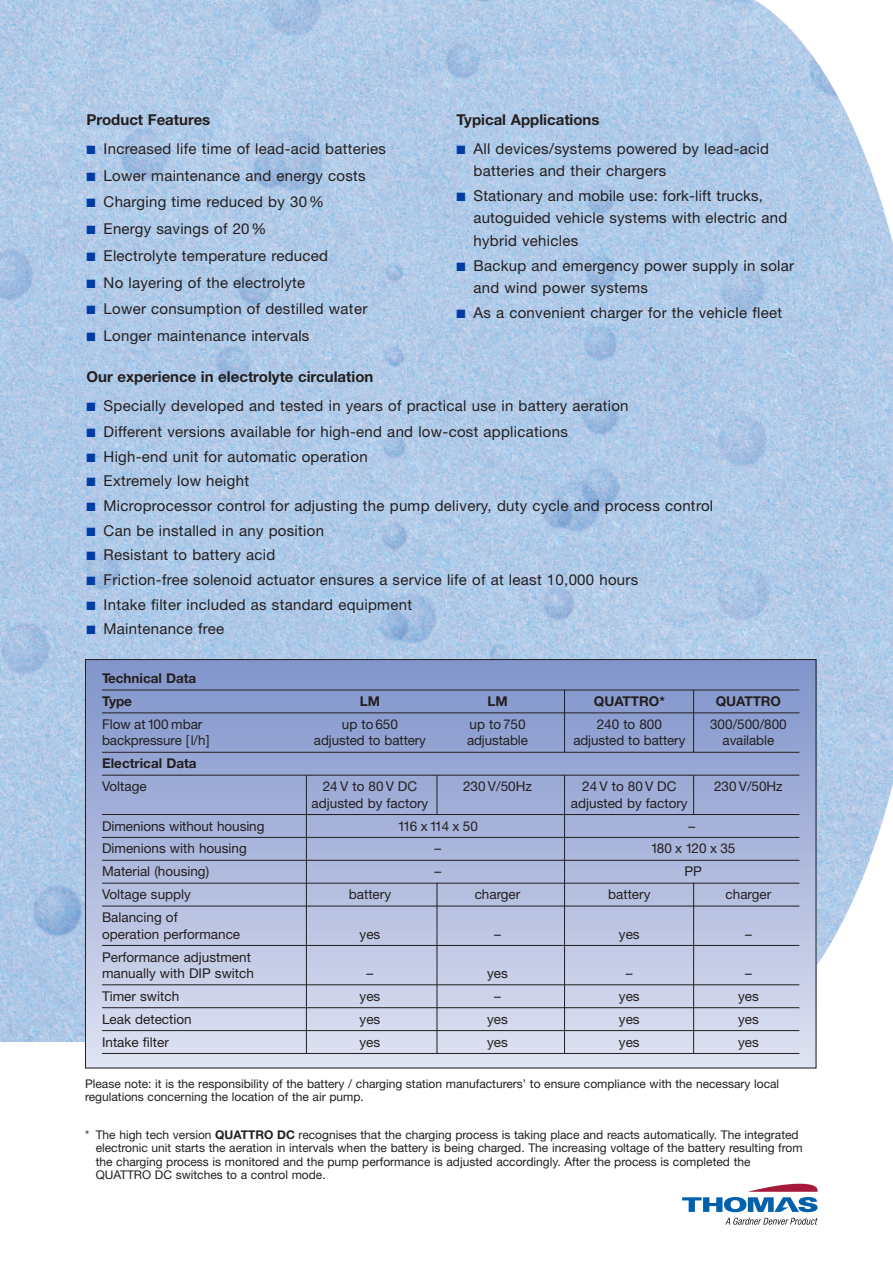
<style>
.page{position:relative;width:893px;height:1263px;background:#fff}
.page>*{position:absolute;margin:0;border:0;box-sizing:border-box;transform-origin:0 0}
.t1{font:15px/22.5px "Helvetica Neue";letter-spacing:.02em;color:#231f20}
.t2{font:700 15px "Helvetica Neue";color:#231f20}
.t3{font:13.5px/16.5px "Helvetica Neue";color:#231f20}
.t4{font:700 13.5px/23px "Helvetica Neue";color:#231f20}
.t5{font:13.5px "Helvetica Neue";letter-spacing:-.055em;color:#231f20}
.t6{font:12px/13.5px "Helvetica Neue";color:#231f20}
.s1{color:#003ca4}
.s2{font-weight:700}
</style>
<div class="page">
<img style="left:0;top:0;width:698px;height:1042px">
<svg style="left:698px;top:0;width:195px;height:1044px;background:#b9d0ea"></svg>
<svg style="left:87px;top:661px;width:727px;height:405px;background:#adb8db"></svg>
<hr style="left:102px;top:689px;width:697px;height:1px;background:#231f20">
<hr style="left:102px;top:712px;width:697px;height:1px;background:#231f20">
<hr style="left:102px;top:752px;width:697px;height:1px;background:#231f20">
<hr style="left:102px;top:775px;width:697px;height:1px;background:#231f20">
<hr style="left:102px;top:814px;width:697px;height:1px;background:#231f20">
<hr style="left:102px;top:837px;width:697px;height:1px;background:#231f20">
<hr style="left:102px;top:860px;width:697px;height:1px;background:#231f20">
<hr style="left:102px;top:883px;width:697px;height:1px;background:#231f20">
<hr style="left:102px;top:906px;width:697px;height:1px;background:#231f20">
<hr style="left:102px;top:945px;width:697px;height:1px;background:#231f20">
<hr style="left:102px;top:984px;width:697px;height:1px;background:#231f20">
<hr style="left:102px;top:1007px;width:697px;height:1px;background:#231f20">
<hr style="left:102px;top:1030px;width:697px;height:1px;background:#231f20">
<hr style="left:102px;top:1053px;width:697px;height:1px;background:#231f20">
<hr style="left:306px;top:775px;width:1px;height:278px;background:#231f20">
<hr style="left:437px;top:883px;width:1px;height:170px;background:#231f20">
<hr style="left:437px;top:775px;width:1px;height:39px;background:#231f20">
<hr style="left:564px;top:775px;width:1px;height:278px;background:#231f20">
<hr style="left:564px;top:690px;width:1px;height:62px;background:#231f20">
<hr style="left:693px;top:883px;width:1px;height:170px;background:#231f20">
<hr style="left:693px;top:775px;width:1px;height:40px;background:#231f20">
<hr style="left:693px;top:690px;width:1px;height:62px;background:#231f20">
<svg style="left:725px;top:1218px;width:93px;height:7px"></svg>
<svg style="left:682px;top:1184px;width:136px;height:28px"></svg>
<p class="t2" style="left:87px;top:114px;width:125px">Product Features</p>
<p class="t1" style="left:87px;top:139px;width:301px"><span class="s1">■</span> Increased life time of lead-acid batteries</p>
<p class="t1" style="left:87px;top:165px;width:281px"><span class="s1">■</span> Lower maintenance and energy costs</p>
<p class="t1" style="left:87px;top:192px;width:239px"><span class="s1">■</span> Charging time reduced by 30%</p>
<p class="t1" style="left:87px;top:219px;width:182px"><span class="s1">■</span> Energy savings of 20%</p>
<p class="t1" style="left:87px;top:246px;width:243px"><span class="s1">■</span> Electrolyte temperature reduced</p>
<p class="t1" style="left:87px;top:272px;width:220px"><span class="s1">■</span> No layering of the electrolyte</p>
<p class="t1" style="left:87px;top:299px;width:282px"><span class="s1">■</span> Lower consumption of destilled water</p>
<p class="t1" style="left:87px;top:326px;width:224px"><span class="s1">■</span> Longer maintenance intervals</p>
<p class="t2" style="left:87px;top:371px;width:288px">Our experience in electrolyte circulation</p>
<p class="t2" style="left:456px;top:114px;width:145px">Typical Applications</p>
<p class="t1" style="left:473px;top:139px;width:297px;text-indent:-17px"><span class="s1">■</span> All devices/systems powered by lead-acid batteries and their chargers</p>
<p class="t1" style="left:473px;top:186px;width:315px;text-indent:-17px"><span class="s1">■</span> Stationary and mobile use: fork-lift trucks, autoguided vehicle systems with electric and hybrid vehicles</p>
<p class="t1" style="left:473px;top:255px;width:322px;text-indent:-17px"><span class="s1">■</span> Backup and emergency power supply in solar and wind power systems</p>
<p class="t1" style="left:456px;top:303px;width:327px"><span class="s1">■</span> As a convenient charger for the vehicle fleet</p>
<p class="t1" style="left:87px;top:396px;width:544px"><span class="s1">■</span> Specially developed and tested in years of practical use in battery aeration</p>
<p class="t1" style="left:87px;top:422px;width:483px"><span class="s1">■</span> Different versions available for high-end and low-cost applications</p>
<p class="t1" style="left:87px;top:447px;width:283px"><span class="s1">■</span> High-end unit for automatic operation</p>
<p class="t1" style="left:87px;top:471px;width:164px"><span class="s1">■</span> Extremely low height</p>
<p class="t1" style="left:87px;top:496px;width:628px"><span class="s1">■</span> Microprocessor control for adjusting the pump delivery, duty cycle and process control</p>
<p class="t1" style="left:87px;top:520px;width:239px"><span class="s1">■</span> Can be installed in any position</p>
<p class="t1" style="left:87px;top:545px;width:190px"><span class="s1">■</span> Resistant to battery acid</p>
<p class="t1" style="left:87px;top:570px;width:553px"><span class="s1">■</span> Friction-free solenoid actuator ensures a service life of at least 10,000 hours</p>
<p class="t1" style="left:87px;top:594px;width:327px"><span class="s1">■</span> Intake filter included as standard equipment</p>
<p class="t1" style="left:87px;top:619px;width:139px"><span class="s1">■</span> Maintenance free</p>
<p class="t4" style="left:102px;top:668px;width:96px">Technical Data<br>Type</p>
<p class="t4" style="left:360px;top:691px;width:22px">LM</p>
<p class="t4" style="left:487px;top:691px;width:22px">LM</p>
<p class="t4" style="left:594px;top:691px;width:72px">QUATTRO*</p>
<p class="t4" style="left:716px;top:691px;width:67px">QUATTRO</p>
<p class="t3" style="left:102px;top:717px;width:102px">Flow at100 mbar</p>
<p class="t3" style="left:342px;top:717px;width:58px">up to650</p>
<p class="t3" style="left:469px;top:717px;width:58px">up to750</p>
<p class="t3" style="left:597px;top:717px;width:67px">240 to 800</p>
<p class="t3" style="left:710px;top:717px;width:78px">300/500/800</p>
<p class="t3" style="left:102px;top:734px;width:109px">backpressure [l/h]</p>
<p class="t3" style="left:314px;top:734px;width:114px">adjusted to battery</p>
<p class="t3" style="left:467px;top:734px;width:62px">adjustable</p>
<p class="t3" style="left:573px;top:734px;width:114px">adjusted to battery</p>
<p class="t3" style="left:723px;top:734px;width:53px">available</p>
<p class="t4" style="left:102px;top:753px;width:96px">Electrical Data</p>
<p class="t3" style="left:102px;top:779px;width:46px">Voltage</p>
<p class="t3" style="left:323px;top:779px;width:96px">24V to 80V DC</p>
<p class="t3" style="left:463px;top:779px;width:70px">230 V/50Hz</p>
<p class="t3" style="left:582px;top:779px;width:96px">24V to 80V DC</p>
<p class="t3" style="left:714px;top:779px;width:70px">230 V/50Hz</p>
<p class="t3" style="left:312px;top:796px;width:118px">adjusted by factory</p>
<p class="t3" style="left:571px;top:796px;width:118px">adjusted by factory</p>
<p class="t3" style="left:102px;top:819px;width:164px">Dimenions without housing</p>
<p class="t5" style="left:398px;top:821px;width:82px">116 x114 x 50</p>
<p class="t3" style="left:688px;top:819px;width:8px">–</p>
<p class="t3" style="left:102px;top:842px;width:146px">Dimenions with housing</p>
<p class="t3" style="left:435px;top:842px;width:8px">–</p>
<p class="t3" style="left:651px;top:842px;width:86px">180 x 120 x 35</p>
<p class="t3" style="left:102px;top:865px;width:109px">Material (housing)</p>
<p class="t3" style="left:435px;top:865px;width:8px">–</p>
<p class="t3" style="left:684px;top:865px;width:19px">PP</p>
<p class="t3" style="left:102px;top:887px;width:90px">Voltage supply</p>
<p class="t3" style="left:349px;top:887px;width:44px">battery</p>
<p class="t3" style="left:475px;top:887px;width:47px">charger</p>
<p class="t3" style="left:608px;top:887px;width:44px">battery</p>
<p class="t3" style="left:726px;top:887px;width:47px">charger</p>
<p class="t3" style="left:102px;top:910px;width:140px">Balancing of<br>operation performance</p>
<p class="t3" style="left:360px;top:927px;width:22px">yes</p>
<p class="t3" style="left:494px;top:927px;width:8px">–</p>
<p class="t3" style="left:619px;top:927px;width:22px">yes</p>
<p class="t3" style="left:745px;top:927px;width:8px">–</p>
<p class="t3" style="left:102px;top:950px;width:153px">Performance adjustment manually with DIP switch</p>
<p class="t3" style="left:367px;top:966px;width:8px">–</p>
<p class="t3" style="left:487px;top:966px;width:22px">yes</p>
<p class="t3" style="left:626px;top:966px;width:8px">–</p>
<p class="t3" style="left:745px;top:966px;width:8px">–</p>
<p class="t3" style="left:102px;top:989px;width:79px">Timer switch</p>
<p class="t3" style="left:360px;top:989px;width:22px">yes</p>
<p class="t3" style="left:494px;top:989px;width:8px">–</p>
<p class="t3" style="left:619px;top:989px;width:22px">yes</p>
<p class="t3" style="left:738px;top:989px;width:22px">yes</p>
<p class="t3" style="left:102px;top:1012px;width:91px">Leak detection</p>
<p class="t3" style="left:360px;top:1012px;width:22px">yes</p>
<p class="t3" style="left:487px;top:1012px;width:22px">yes</p>
<p class="t3" style="left:619px;top:1012px;width:22px">yes</p>
<p class="t3" style="left:738px;top:1012px;width:22px">yes</p>
<p class="t3" style="left:102px;top:1035px;width:68px">Intake filter</p>
<p class="t3" style="left:360px;top:1035px;width:22px">yes</p>
<p class="t3" style="left:487px;top:1035px;width:22px">yes</p>
<p class="t3" style="left:619px;top:1035px;width:22px">yes</p>
<p class="t3" style="left:738px;top:1035px;width:22px">yes</p>
<p class="t6" style="left:85px;top:1078px;width:696px">Please note: it is the responsibility of the battery / charging station manufacturers’ to ensure compliance with the necessary local regulations concerning the location of the air pump.</p>
<p class="t6" style="left:96px;top:1129px;width:708px;text-indent:-11px">* The high tech version <span class="s2">QUATTRO DC</span> recognises that the charging process is taking place and reacts automatically. The integrated electronic unit starts the aeration in intervals when the battery is being charged. The increasing voltage of the battery resulting from the charging process is monitored and the pump performance is adjusted accordingly. After the process is completed the QUATTRO DC switches to a control mode.</p>
</div>
